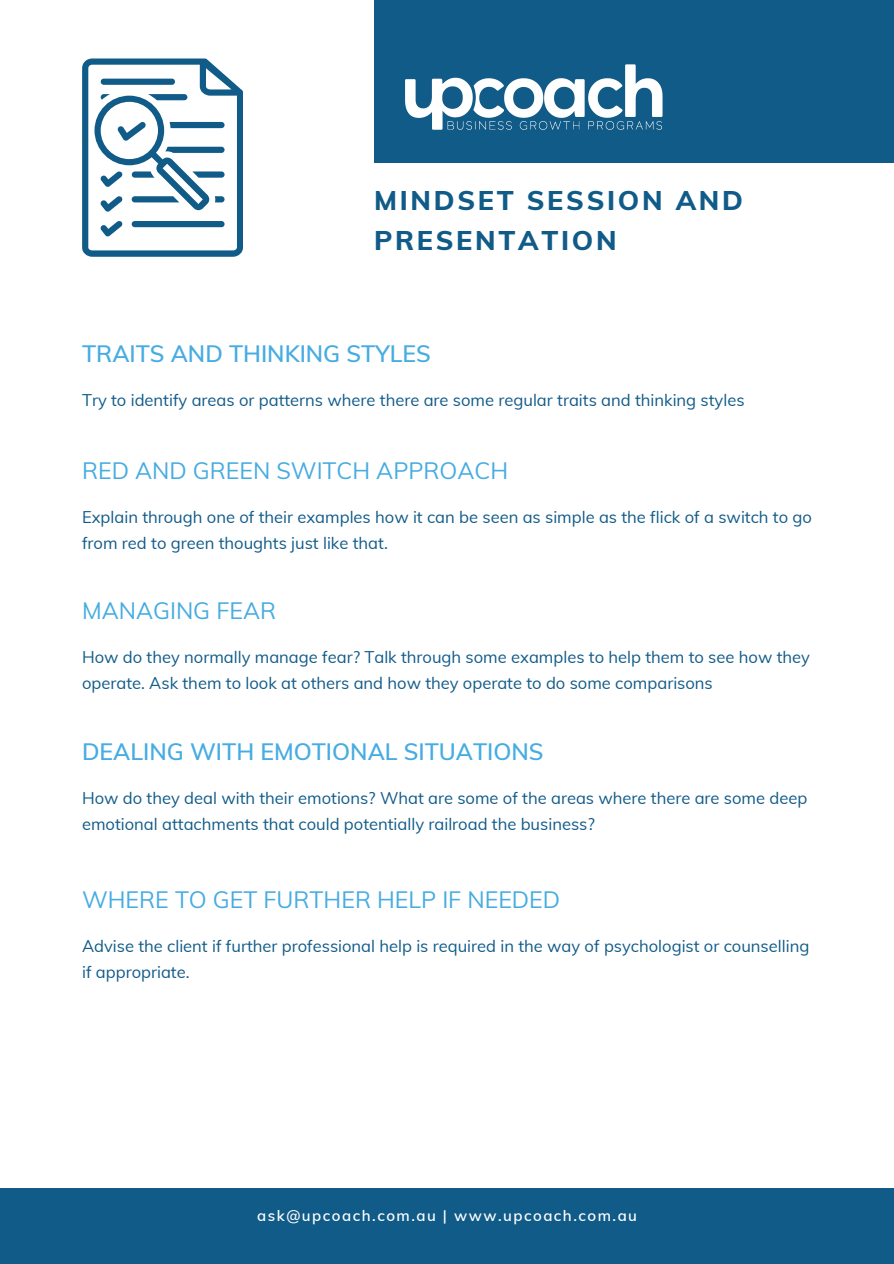
<style>
.page{position:relative;width:894px;height:1264px;background:#fff}
.page>*{position:absolute;margin:0;border:0;box-sizing:border-box;transform-origin:0 0}
.t1{font:800 27px/40.5px "Muli";letter-spacing:.1em;color:#115b88}
.t2{font:23.25px "Muli";color:#46ace1}
.t3{font:600 23.25px "Muli";color:#46ace1}
.t4{font:16.5px/26px "Muli";color:#115b88}
.t5{font:600 16.5px "Muli";letter-spacing:.1em;color:#fff}
.t6{font:600 15px "Muli";letter-spacing:.1em;color:#fff}
</style>
<div class="page">
<div style="left:374px;top:0;width:519px;height:162px;background:#115b88"></div>
<img style="left:405px;top:64px;width:258px;height:66px">
<svg style="left:82px;top:58px;width:161px;height:199px"></svg>
<div style="left:0;top:1188px;width:893px;height:75px;background:#115b88"></div>
<p class="t1" style="left:374px;top:179px;width:370px">MINDSET SESSION AND<br>PRESENTATION</p>
<p class="t3" style="left:82px;top:339px;width:350px">TRAITS AND THINKING STYLES</p>
<p class="t4" style="left:82px;top:387px;width:663px">Try to identify areas or patterns where there are some regular traits and thinking styles</p>
<p class="t2" style="left:82px;top:456px;width:427px">RED AND GREEN SWITCH APPROACH</p>
<p class="t4" style="left:82px;top:504px;width:731px">Explain through one of their examples how it can be seen as simple as the flick of a switch to go from red to green thoughts just like that.</p>
<p class="t2" style="left:82px;top:595px;width:195px">MANAGING FEAR</p>
<p class="t4" style="left:82px;top:643px;width:729px">How do they normally manage fear? Talk through some examples to help them to see how they operate. Ask them to look at others and how they operate to do some comparisons</p>
<p class="t3" style="left:82px;top:736px;width:463px">DEALING WITH EMOTIONAL SITUATIONS</p>
<p class="t4" style="left:82px;top:785px;width:726px">How do they deal with their emotions? What are some of the areas where there are some deep emotional attachments that could potentially railroad the business?</p>
<p class="t2" style="left:82px;top:884px;width:479px">WHERE TO GET FURTHER HELP IF NEEDED</p>
<p class="t4" style="left:82px;top:932px;width:728px">Advise the client if further professional help is required in the way of psychologist or counselling if appropriate.</p>
<p class="t6" style="left:257px;top:1206px;width:381px">ask@upcoach.com.au | www.upcoach.com.au</p>
<p class="t5" style="left:221px;top:1206px;width:453px">Upcoach, Suite 5.11, 75 Mary St, St Peters, 2044</p>
</div>
